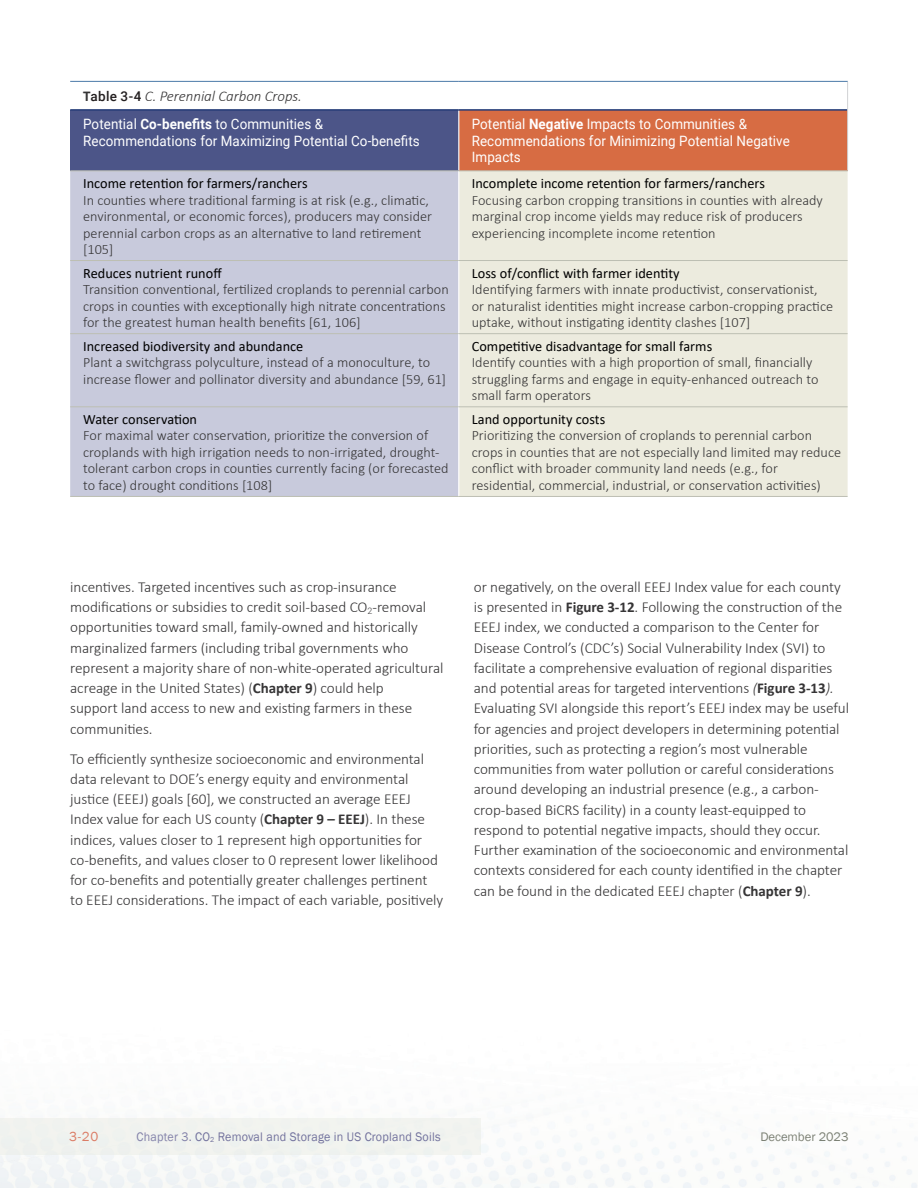
<style>
.page{position:relative;width:918px;height:1188px;background:#fff}
.page>*{position:absolute;margin:0;border:0;box-sizing:border-box;transform-origin:0 0}
._05_text_with_GREP_styles{font:300 15.15px/20.2px "Calibri";letter-spacing:-.005em;color:#363536}
._09_Figure_with_GREP{font:italic 300 15px "Calibri";letter-spacing:-.005em;color:#363536}
.Table-_2_column_Body_left{font:300 14.25px/16.5px "Calibri";letter-spacing:.005em;color:#363536}
.Table_-_EEEJ_-_H2_column_Title{font:14.25px "Calibri";letter-spacing:.005em;color:#000}
.Table_-_EEEJ_-_H2_column_Title-2{font:14.25px/16.5px "Roboto";letter-spacing:.005em;color:#fff;scale:.94 1}
.t1{font:13.5px "Franklin Gothic";color:#db7d67}
.t2{font:12.75px "Franklin Gothic";letter-spacing:.015em;color:#72729d;scale:.95 1}
.t3{font:12.75px "Franklin Gothic";letter-spacing:-.005em;color:#7c8175}
.s1{font-weight:700;font-style:normal}
.s2{font-family:"Roboto";font-weight:500;font-style:normal;font-size:13.5px;color:#231f20}
.s3{font-weight:700}
.s4{font-weight:700;font-size:15px}
.s5{font-style:italic;font-size:15px}
.s6{color:#8483aa}
</style>
<div class="page">
<div style="left:0;top:1118px;width:481px;height:36px;background:#f0f3ef"></div>
<div style="left:70px;top:110px;width:389px;height:61px;background:#4c5588"></div>
<div style="left:459px;top:110px;width:389px;height:61px;background:#d76c43"></div>
<div style="left:70px;top:171px;width:388px;height:325px;background:#c8cadc"></div>
<div style="left:459px;top:171px;width:389px;height:325px;background:#ecebde"></div>
<hr style="left:70px;top:109px;width:389px;height:2px;background:#233b77">
<hr style="left:458px;top:111px;width:1px;height:59px;background:#fff">
<hr style="left:459px;top:109px;width:388px;height:2px;background:#233b77">
<hr style="left:847px;top:110px;width:1px;height:60px;background:#d1d2d4">
<hr style="left:70px;top:170px;width:389px;height:1px;background:#bdbfb3">
<hr style="left:70px;top:260px;width:389px;height:1px;background:#bdbfb3">
<hr style="left:70px;top:333px;width:389px;height:1px;background:#bdbfb3">
<hr style="left:70px;top:406px;width:389px;height:1px;background:#bdbfb3">
<hr style="left:70px;top:496px;width:389px;height:1px;background:#bdbfb3">
<hr style="left:459px;top:170px;width:389px;height:1px;background:#bdbfb3">
<hr style="left:459px;top:260px;width:389px;height:1px;background:#bdbfb3">
<hr style="left:459px;top:333px;width:389px;height:1px;background:#bdbfb3">
<hr style="left:459px;top:406px;width:389px;height:1px;background:#bdbfb3">
<hr style="left:459px;top:496px;width:389px;height:1px;background:#bdbfb3">
<hr style="left:70px;top:81px;width:389px;height:1px;background:#4b79a8">
<hr style="left:459px;top:81px;width:389px;height:1px;background:#4b79a8">
<svg style="left:847px;top:82px;width:1px;height:28px"></svg>
<p class="_09_Figure_with_GREP" style="left:83px;top:87px;width:220px"><span class="s1">T</span><span class="s2">able 3-4</span> C. Perennial Carbon Crops.</p>
<p class="Table_-_EEEJ_-_H2_column_Title-2" style="left:83px;top:115px;width:360px">Potential <span class="s3">Co-benefits</span> to Communities &amp;<br>Recommendations for Maximizing Potential Co-benefits</p>
<p class="Table_-_EEEJ_-_H2_column_Title-2" style="left:472px;top:115px;width:340px">Potential <span class="s3">Negative</span> Impacts to Communities &amp;<br>Recommendations for Minimizing Potential Negative<br>Impacts</p>
<p class="Table_-_EEEJ_-_H2_column_Title" style="left:83px;top:173px;width:226px">Income retention for farmers/ranchers</p>
<p class="Table-_2_column_Body_left" style="left:83px;top:191px;width:350px">In counties where traditional farming is at risk (e.g., climatic, environmental, or economic forces), producers may consider perennial carbon crops as an alternative to land retirement [105]</p>
<p class="Table_-_EEEJ_-_H2_column_Title" style="left:472px;top:173px;width:295px">Incomplete income retention for farmers/ranchers</p>
<p class="Table-_2_column_Body_left" style="left:472px;top:191px;width:353px">Focusing carbon cropping transitions in counties with already marginal crop income yields may reduce risk of producers experiencing incomplete income retention</p>
<p class="Table_-_EEEJ_-_H2_column_Title" style="left:83px;top:263px;width:140px">Reduces nutrient runoff</p>
<p class="Table-_2_column_Body_left" style="left:83px;top:281px;width:367px">Transition conventional, fertilized croplands to perennial carbon crops in counties with exceptionally high nitrate concentrations for the greatest human health benefits [61, 106]</p>
<p class="Table_-_EEEJ_-_H2_column_Title" style="left:83px;top:336px;width:222px">Increased biodiversity and abundance</p>
<p class="Table-_2_column_Body_left" style="left:83px;top:354px;width:365px">Plant a switchgrass polyculture, instead of a monoculture, to increase flower and pollinator diversity and abundance [59, 61]</p>
<p class="Table_-_EEEJ_-_H2_column_Title" style="left:83px;top:409px;width:115px">Water conservation</p>
<p class="Table-_2_column_Body_left" style="left:83px;top:427px;width:367px">For maximal water conservation, prioritize the conversion of croplands with high irrigation needs to non-irrigated, drought&shy;tolerant carbon crops in counties currently facing (or forecasted to face) drought conditions [108]</p>
<p class="Table_-_EEEJ_-_H2_column_Title" style="left:472px;top:263px;width:209px">Loss of/conflict with farmer identity</p>
<p class="Table-_2_column_Body_left" style="left:472px;top:281px;width:363px">Identifying farmers with innate productivist, conservationist, or naturalist identities might increase carbon-cropping practice uptake, without instigating identity clashes [107]</p>
<p class="Table_-_EEEJ_-_H2_column_Title" style="left:472px;top:336px;width:242px">Competitive disadvantage for small farms</p>
<p class="Table-_2_column_Body_left" style="left:472px;top:354px;width:348px">Identify counties with a high proportion of small, financially struggling farms and engage in equity-enhanced outreach to small farm operators</p>
<p class="Table_-_EEEJ_-_H2_column_Title" style="left:472px;top:409px;width:135px">Land opportunity costs</p>
<p class="Table-_2_column_Body_left" style="left:472px;top:427px;width:371px">Prioritizing the conversion of croplands to perennial carbon crops in counties that are not especially land limited may reduce conflict with broader community land needs (e.g., for residential, commercial, industrial, or conservation activities)</p>
<p class="_05_text_with_GREP_styles" style="left:70px;top:577px;width:375px">incentives. Targeted incentives such as crop-insurance modifications or subsidies to credit soil-based CO<sub>2</sub>-removal opportunities toward small, family-owned and historically marginalized farmers (including tribal governments who represent a majority share of non-white-operated agricultural acreage in the United States) (<span class="s4">Chapter 9</span>) could help<br>support land access to new and existing farmers in these communities.</p>
<p class="_05_text_with_GREP_styles" style="left:70px;top:748px;width:375px">To efficiently synthesize socioeconomic and environmental data relevant to DOE’s energy equity and environmental justice (EEEJ) goals [60], we constructed an average EEEJ Index value for each US county (<span class="s4">Chapter 9 – EEEJ</span>). In these indices, values closer to 1 represent high opportunities for co-benefits, and values closer to 0 represent lower likelihood for co-benefits and potentially greater challenges pertinent to EEEJ considerations. The impact of each variable, positively</p>
<p class="_05_text_with_GREP_styles" style="left:474px;top:577px;width:377px">or negatively, on the overall EEEJ Index value for each county is presented in <span class="s4">Figure 3-12</span>. Following the construction of the EEEJ index, we conducted a comparison to the Center for Disease Control’s (CDC’s) Social Vulnerability Index (SVI) to facilitate a comprehensive evaluation of regional disparities and potential areas for targeted interventions <span class="s5">(</span><span class="s4">Figure 3-13</span><span class="s5">).<br></span>Evaluating SVI alongside this report’s EEEJ index may be useful for agencies and project developers in determining potential priorities, such as protecting a region’s most vulnerable communities from water pollution or careful considerations around developing an industrial presence (e.g., a carbon&shy;crop-based BiCRS facility) in a county least-equipped to respond to potential negative impacts, should they occur.<br>Further examination of the socioeconomic and environmental contexts considered for each county identified in the chapter can be found in the dedicated EEEJ chapter (<span class="s4">Chapter 9</span>).</p>
<p class="t1" style="left:69px;top:1128px;width:31px">3-20</p>
<p class="t2" style="left:137px;top:1129px;width:322px"><span class="s6">Chapter 3.</span> CO<sub>2</sub> Removal and Storage in US Cropland Soils</p>
<p class="t3" style="left:760px;top:1129px;width:90px">December 2023</p>
</div>
